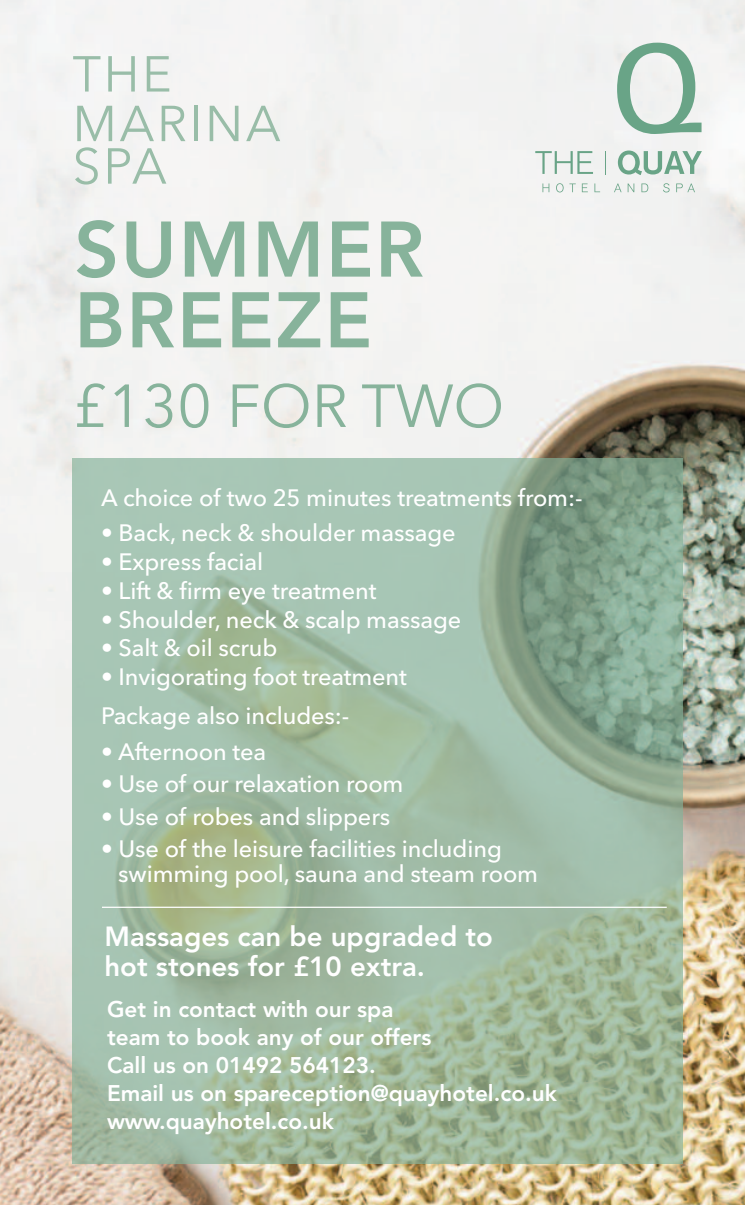
<style>
.page{position:relative;width:745px;height:1205px;background:#fff}
.page>*{position:absolute;margin:0;border:0;box-sizing:border-box;transform-origin:0 0}
.t1{font:800 77.75px/70.8px "Avenir";letter-spacing:.02em;color:#87b39b}
.t2{font:60px "Avenir Next";color:#87b39b}
.t3{font:50px/49.5px "Avenir Next";letter-spacing:.05em;color:#99bda8}
.t4{font:800 27.5px/30px "Avenir";color:#fff}
.t5{font:500 23.5px/39.2px "Avenir Next";letter-spacing:-.005em;color:#fff}
.t6{font:800 22.5px/28px "Avenir";color:#fff}
</style>
<div class="page">
<img style="left:0;top:0;width:744px;height:1205px">
<div style="left:72px;top:459px;width:610px;height:705px;background:#85b29a;opacity:.68"></div>
<svg style="left:535px;top:151px;width:57px;height:23px"></svg>
<svg style="left:617px;top:150px;width:84px;height:25px"></svg>
<svg style="left:604px;top:151px;width:1px;height:23px"></svg>
<svg style="left:616px;top:43px;width:85px;height:91px"></svg>
<svg style="left:542px;top:183px;width:7px;height:9px"></svg>
<svg style="left:555px;top:183px;width:8px;height:9px"></svg>
<svg style="left:569px;top:183px;width:6px;height:9px"></svg>
<svg style="left:581px;top:183px;width:6px;height:9px"></svg>
<svg style="left:594px;top:183px;width:5px;height:9px"></svg>
<svg style="left:613px;top:183px;width:8px;height:9px"></svg>
<svg style="left:627px;top:183px;width:7px;height:9px"></svg>
<svg style="left:641px;top:183px;width:7px;height:9px"></svg>
<svg style="left:662px;top:183px;width:7px;height:9px"></svg>
<svg style="left:675px;top:183px;width:19px;height:9px"></svg>
<hr style="left:102px;top:906px;width:564px;height:2px;background:#fff">
<h3 class="t3" style="left:72px;top:47px;width:209px">THE<br>MARINA</h3>
<h3 class="t3" style="left:72px;top:139px;width:96px">SPA</h3>
<h1 class="t1" style="left:74px;top:214px;width:351px">SUMMER<br>BREEZE</h1>
<h2 class="t2" style="left:73px;top:355px;width:433px">£130 FOR TWO</h2>
<p class="t5" style="left:101px;top:477px;width:482px">A choice of two 25 minutes treatments from:-</p>
<p class="t5" style="left:101px;top:513px;width:356px">• Back, neck &amp; shoulder massage</p>
<p class="t5" style="left:101px;top:541px;width:164px">• Express facial</p>
<p class="t5" style="left:101px;top:570px;width:277px">• Lift &amp; firm eye treatment</p>
<p class="t5" style="left:101px;top:599px;width:361px">• Shoulder, neck &amp; scalp massage</p>
<p class="t5" style="left:101px;top:628px;width:178px">• Salt &amp; oil scrub</p>
<p class="t5" style="left:101px;top:656px;width:307px">• Invigorating foot treatment<br>Package also includes:-</p>
<p class="t5" style="left:101px;top:731px;width:166px">• Afternoon tea</p>
<p class="t5" style="left:101px;top:764px;width:304px">• Use of our relaxation room</p>
<p class="t5" style="left:101px;top:796px;width:290px">• Use of robes and slippers</p>
<p class="t5" style="left:118px;top:835px;width:421px;line-height:25.2px;text-indent:-17px">• Use of the leisure facilities including swimming pool, sauna and steam room</p>
<p class="t4" style="left:104px;top:921px;width:390px">Massages can be upgraded to hot stones for £10 extra.</p>
<p class="t6" style="left:107px;top:995px;width:451px">Get in contact with our spa<br>team to book any of our offers<br>Call us on 01492 564123.<br>Email us on spareception@quayhotel.co.uk www.quayhotel.co.uk</p>
</div>
